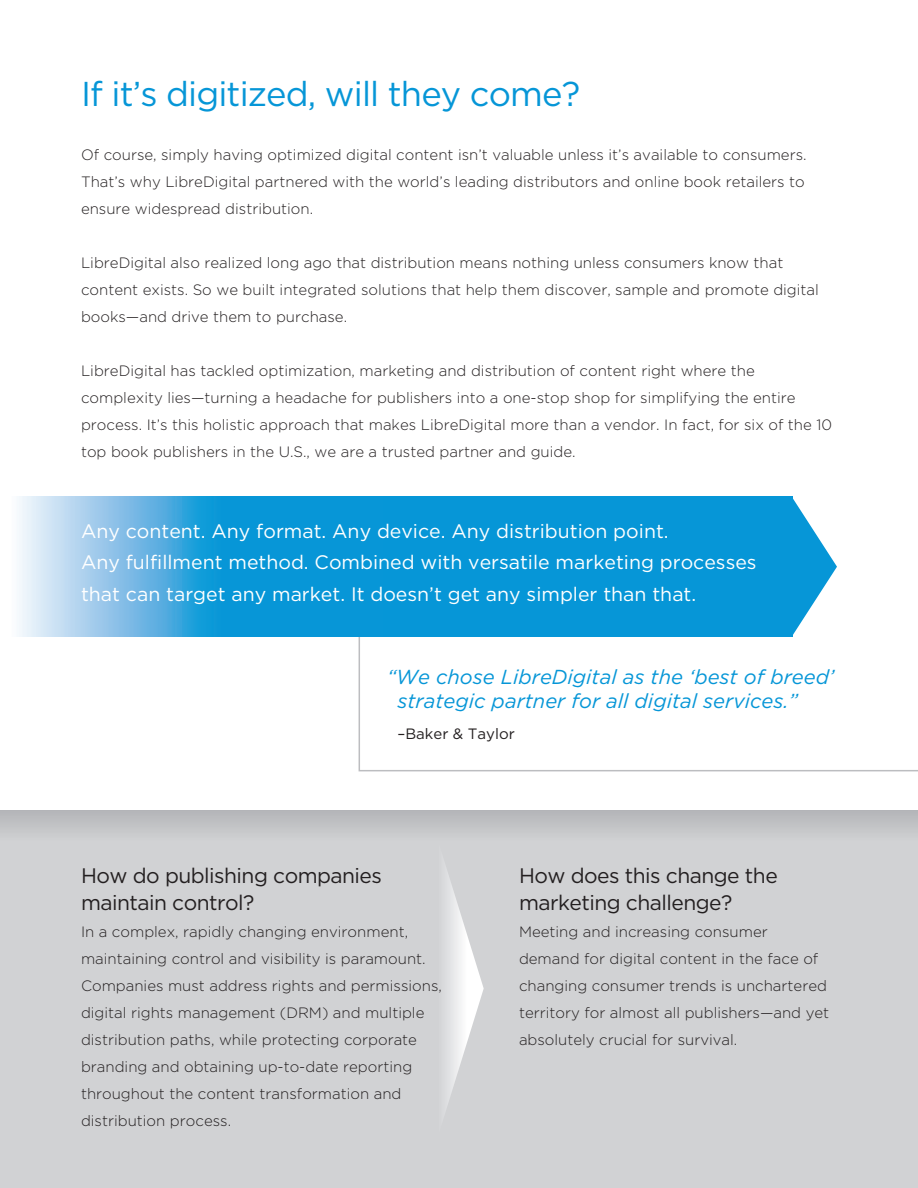
<style>
.page{position:relative;width:918px;height:1188px;background:#fff}
.page>*{position:absolute;margin:0;border:0;box-sizing:border-box;transform-origin:0 0}
.t1{font:34.5px "Gotham";letter-spacing:-.025em;color:#0696d7}
.t2{font:21px/27px "Gotham";letter-spacing:-.025em;color:#231f20}
.t3{font:italic 20.25px/24px "Gotham";color:#0696d7}
.t4{font:19.5px/31.5px "Gotham";color:#fff}
.t5{font:300 15px/27px "Gotham";color:#231f20}
.t6{font:15px "Gotham";color:#231f20}
</style>
<div class="page">
<svg style="left:358px;top:637px;width:560px;height:135px"></svg>
<div style="left:0;top:496px;width:792px;height:141px;background:#0696d7"></div>
<svg style="left:792px;top:496px;width:45px;height:141px"></svg>
<svg style="left:0;top:496px;width:201px;height:141px"></svg>
<div style="left:0;top:810px;width:918px;height:378px;background:#d1d2d4"></div>
<svg style="left:445px;top:867px;width:39px;height:243px"></svg>
<p class="t1" style="left:81px;top:75px;width:501px">If it’s digitized, will they come?</p>
<p class="t5" style="left:81px;top:141px;width:727px;text-align:justify">Of course, simply having optimized digital content isn’t valuable unless it’s available to consumers.<br>That’s why LibreDigital partnered with the world’s leading distributors and online book retailers to ensure widespread distribution.</p>
<p class="t5" style="left:81px;top:249px;width:739px">LibreDigital also realized long ago that distribution means nothing unless consumers know that content exists. So we built integrated solutions that help them discover, sample and promote digital books—and drive them to purchase.</p>
<p class="t5" style="left:81px;top:357px;width:753px">LibreDigital has tackled optimization, marketing and distribution of content right where the complexity lies—turning a headache for publishers into a one-stop shop for simplifying the entire process. It’s this holistic approach that makes LibreDigital more than a vendor. In fact, for six of the 10 top book publishers in the U.S., we are a trusted partner and guide.</p>
<p class="t4" style="left:81px;top:515px;width:589px">Any content. Any format. Any device. Any distribution point.</p>
<p class="t4" style="left:81px;top:546px;width:677px">Any fulfillment method. Combined with versatile marketing processes that can target any market. It doesn’t get any simpler than that.</p>
<p class="t3" style="left:398px;top:665px;width:438px;text-indent:-10px">“We chose LibreDigital as the ‘best of breed’ strategic partner for all digital services.”</p>
<p class="t6" style="left:397px;top:725px;width:119px">–Baker &amp; Taylor</p>
<p class="t2" style="left:81px;top:862px;width:303px">How do publishing companies maintain control?</p>
<p class="t5" style="left:81px;top:918px;width:362px">In a complex, rapidly changing environment, maintaining control and visibility is paramount.<br>Companies must address rights and permissions, digital rights management (DRM) and multiple distribution paths, while protecting corporate branding and obtaining up-to-date reporting throughout the content transformation and distribution process.</p>
<p class="t2" style="left:519px;top:862px;width:260px">How does this change the marketing challenge?</p>
<p class="t5" style="left:519px;top:918px;width:312px">Meeting and increasing consumer demand for digital content in the face of changing consumer trends is unchartered territory for almost all publishers—and yet absolutely crucial for survival.</p>
</div>
